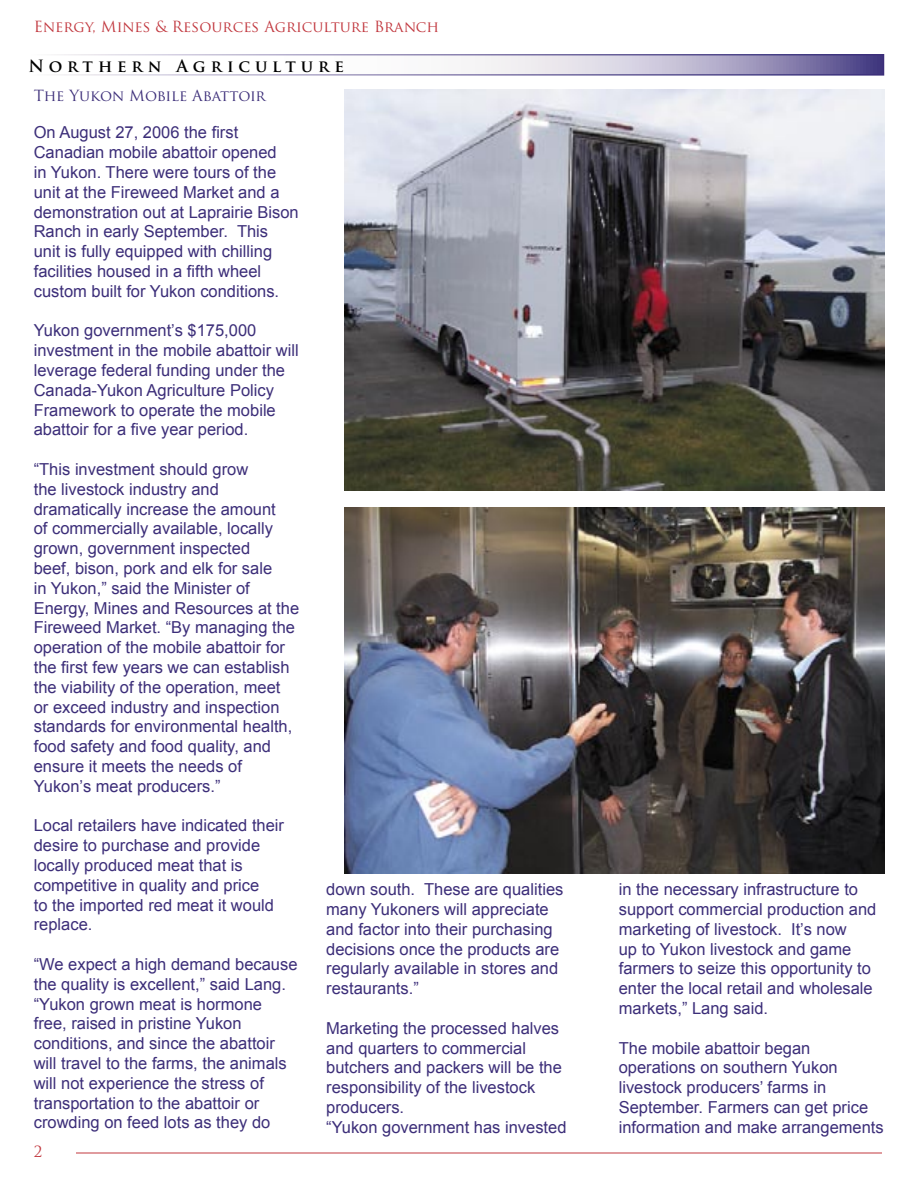
<style>
.page{position:relative;width:918px;height:1188px;background:#fff}
.page>*{position:absolute;margin:0;border:0;box-sizing:border-box;transform-origin:0 0}
.t1{font:16.5px/19.8px "Arial";color:#3c2e79}
.t2{font:700 16.5px "Trajan Pro";letter-spacing:.3em;color:#000}
.t3{font:15px "Trajan Pro";color:#c1373e}
.t4{font:15px "Trajan Pro";letter-spacing:-.02em;color:#3c2e79}
</style>
<div class="page">
<hr style="left:76px;top:1152px;width:806px;height:1px;background:#e09b9e">
<svg style="left:57px;top:54px;width:827px;height:22px"></svg>
<img style="left:344px;top:507px;width:540px;height:366px">
<img style="left:344px;top:89px;width:540px;height:402px">
<p class="t3" style="left:34px;top:17px;width:407px">Energy, Mines &amp; Resources Agriculture Branch</p>
<p class="t2" style="left:28px;top:56px;width:317px">Northern Agriculture</p>
<p class="t4" style="left:34px;top:86px;width:233px">The Yukon Mobile Abattoir</p>
<p class="t1" style="left:34px;top:123px;width:267px">On August 27, 2006 the first Canadian mobile abattoir opened<br>in Yukon. There were tours of the unit at the Fireweed Market and a demonstration out at Laprairie Bison Ranch in early September. This unit is fully equipped with chilling facilities housed in a fifth wheel custom built for Yukon conditions.</p>
<p class="t1" style="left:34px;top:321px;width:267px">Yukon government’s $175,000 investment in the mobile abattoir will leverage federal funding under the Canada-Yukon Agriculture Policy Framework to operate the mobile abattoir for a five year period.</p>
<p class="t1" style="left:34px;top:459px;width:267px">“This investment should grow<br>the livestock industry and dramatically increase the amount<br>of commercially available, locally grown, government inspected<br>beef, bison, pork and elk for sale<br>in Yukon,” said the Minister of<br>Energy, Mines and Resources at the<br>Fireweed Market. “By managing the operation of the mobile abattoir for the first few years we can establish the viability of the operation, meet or exceed industry and inspection standards for environmental health, food safety and food quality, and ensure it meets the needs of<br>Yukon’s meat producers.”</p>
<p class="t1" style="left:34px;top:816px;width:252px">Local retailers have indicated their desire to purchase and provide locally produced meat that is competitive in quality and price<br>to the imported red meat it would replace.</p>
<p class="t1" style="left:34px;top:954px;width:265px">“We expect a high demand because the quality is excellent,” said Lang. “Yukon grown meat is hormone free, raised in pristine Yukon conditions, and since the abattoir will travel to the farms, the animals will not experience the stress of transportation to the abattoir or crowding on feed lots as they do</p>
<p class="t1" style="left:326px;top:880px;width:239px">down south. These are qualities many Yukoners will appreciate and factor into their purchasing decisions once the products are regularly available in stores and restaurants.”</p>
<p class="t1" style="left:326px;top:1018px;width:242px">Marketing the processed halves and quarters to commercial butchers and packers will be the responsibility of the livestock producers.<br>“Yukon government has invested</p>
<p class="t3" style="left:34px;top:1142px;width:10px">2</p>
<p class="t1" style="left:619px;top:880px;width:259px">in the necessary infrastructure to support commercial production and marketing of livestock. It’s now<br>up to Yukon livestock and game farmers to seize this opportunity to enter the local retail and wholesale markets,” Lang said.</p>
<p class="t1" style="left:619px;top:1038px;width:267px">The mobile abattoir began operations on southern Yukon livestock producers’ farms in<br>September. Farmers can get price information and make arrangements</p>
</div>
